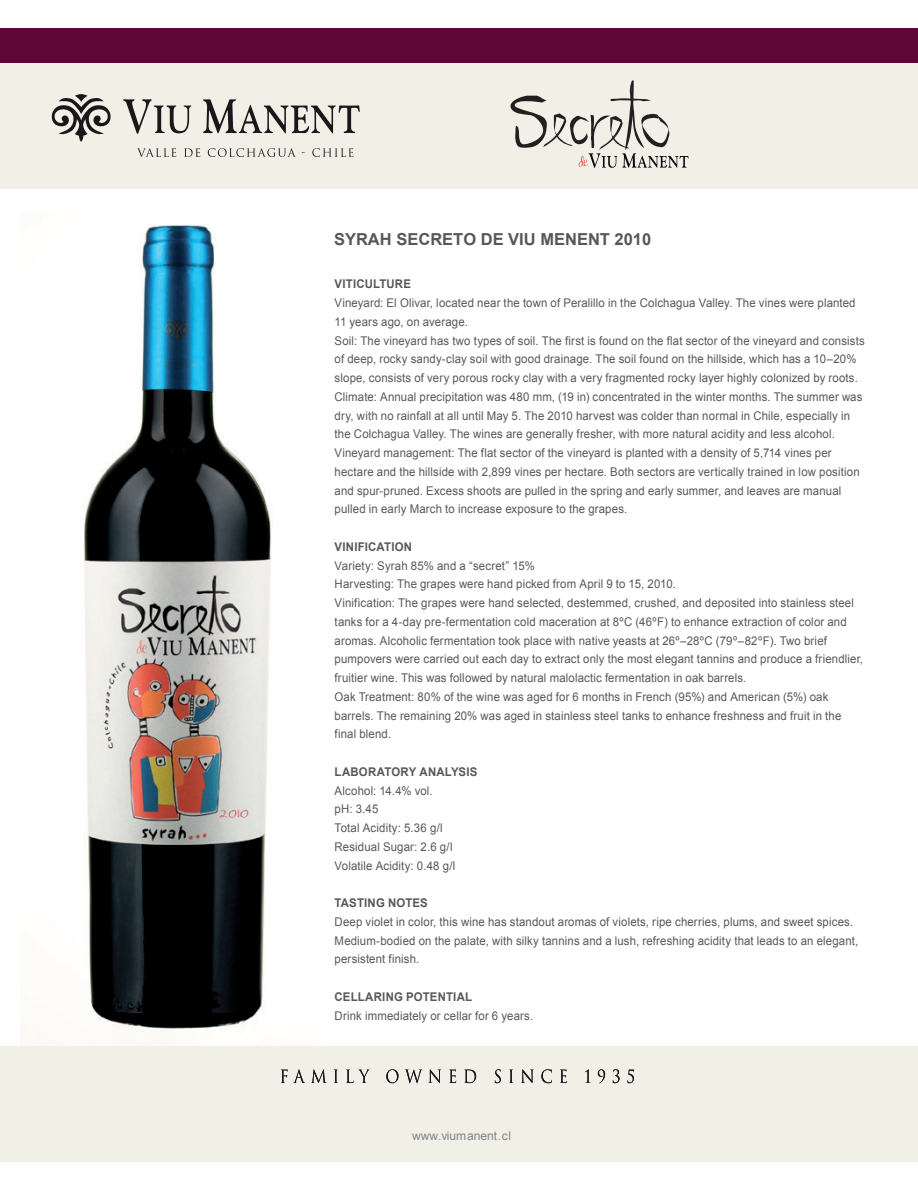
<style>
.page{position:relative;width:918px;height:1188px;background:#fff}
.page>*{position:absolute;margin:0;border:0;box-sizing:border-box;transform-origin:0 0}
.t1{font:700 16.5px "Arial";color:#54585d}
.t2{font:12px/18.8px "Arial";letter-spacing:.015em;color:#57585a;scale:.95 1}
.t3{font:700 12px "Arial";letter-spacing:.015em;color:#57585a;scale:.95 1}
.t4{font:12px "Arial";color:#81838b}
</style>
<div class="page">
<img style="left:21px;top:224px;width:252px;height:822px">
<div style="left:0;top:28px;width:918px;height:36px;background:#5f0636"></div>
<div style="left:0;top:64px;width:918px;height:125px;background:#f0f0e6"></div>
<div style="left:0;top:1046px;width:918px;height:115px;background:#f0f0e6"></div>
<svg style="left:51px;top:94px;width:60px;height:48px"></svg>
<svg style="left:123px;top:99px;width:68px;height:35px"></svg>
<svg style="left:203px;top:99px;width:157px;height:34px"></svg>
<svg style="left:137px;top:148px;width:39px;height:9px"></svg>
<svg style="left:184px;top:148px;width:16px;height:9px"></svg>
<svg style="left:208px;top:148px;width:88px;height:9px"></svg>
<svg style="left:312px;top:148px;width:41px;height:9px"></svg>
<svg style="left:281px;top:1069px;width:24px;height:14px"></svg>
<svg style="left:311px;top:1069px;width:16px;height:14px"></svg>
<svg style="left:334px;top:1070px;width:4px;height:13px"></svg>
<svg style="left:346px;top:1070px;width:23px;height:13px"></svg>
<svg style="left:386px;top:1069px;width:12px;height:14px"></svg>
<svg style="left:405px;top:1070px;width:17px;height:13px"></svg>
<svg style="left:429px;top:1069px;width:12px;height:14px"></svg>
<svg style="left:449px;top:1069px;width:7px;height:14px"></svg>
<svg style="left:464px;top:1069px;width:12px;height:14px"></svg>
<svg style="left:495px;top:1069px;width:6px;height:14px"></svg>
<svg style="left:509px;top:1070px;width:4px;height:13px"></svg>
<svg style="left:521px;top:1069px;width:13px;height:14px"></svg>
<svg style="left:541px;top:1069px;width:11px;height:14px"></svg>
<svg style="left:560px;top:1069px;width:7px;height:14px"></svg>
<svg style="left:585px;top:1069px;width:5px;height:14px"></svg>
<svg style="left:598px;top:1069px;width:7px;height:14px"></svg>
<svg style="left:613px;top:1069px;width:7px;height:14px"></svg>
<svg style="left:628px;top:1070px;width:6px;height:13px"></svg>
<svg style="left:510px;top:80px;width:179px;height:88px"></svg>
<h1 class="t1" style="left:334px;top:228px;width:319px">SYRAH SECRETO DE VIU MENENT 2010</h1>
<p class="t3" style="left:335px;top:276px;width:82px">VITICULTURE</p>
<p class="t2" style="left:335px;top:294px;width:560px">Vineyard: El Olivar, located near the town of Peralillo in the Colchagua Valley. The vines were planted 11 years ago, on average.<br>Soil: The vineyard has two types of soil. The first is found on the flat sector of the vineyard and consists of deep, rocky sandy-clay soil with good drainage. The soil found on the hillside, which has a 10–20% slope, consists of very porous rocky clay with a very fragmented rocky layer highly colonized by roots.<br>Climate: Annual precipitation was 480 mm, (19 in) concentrated in the winter months. The summer was dry, with no rainfall at all until May 5. The 2010 harvest was colder than normal in Chile, especially in the Colchagua Valley. The wines are generally fresher, with more natural acidity and less alcohol.<br>Vineyard management: The flat sector of the vineyard is planted with a density of 5,714 vines per hectare and the hillside with 2,899 vines per hectare. Both sectors are vertically trained in low position and spur-pruned. Excess shoots are pulled in the spring and early summer, and leaves are manual pulled in early March to increase exposure to the grapes.</p>
<p class="t3" style="left:335px;top:539px;width:83px">VINIFICATION</p>
<p class="t2" style="left:335px;top:556px;width:558px">Variety: Syrah 85% and a “secret” 15%<br>Harvesting: The grapes were hand picked from April 9 to 15, 2010.<br>Vinification: The grapes were hand selected, destemmed, crushed, and deposited into stainless steel tanks for a 4-day pre-fermentation cold maceration at 8ºC (46ºF) to enhance extraction of color and aromas. Alcoholic fermentation took place with native yeasts at 26º–28ºC (79º–82ºF). Two brief pumpovers were carried out each day to extract only the most elegant tannins and produce a friendlier, fruitier wine. This was followed by natural malolactic fermentation in oak barrels.<br>Oak Treatment: 80% of the wine was aged for 6 months in French (95%) and American (5%) oak barrels. The remaining 20% was aged in stainless steel tanks to enhance freshness and fruit in the final blend.</p>
<p class="t3" style="left:335px;top:764px;width:152px">LABORATORY ANALYSIS</p>
<p class="t2" style="left:335px;top:781px;width:129px">Alcohol: 14.4% vol.<br>pH: 3.45<br>Total Acidity: 5.36 g/l<br>Residual Sugar: 2.6 g/l<br>Volatile Acidity: 0.48 g/l</p>
<p class="t3" style="left:335px;top:895px;width:100px">TASTING NOTES</p>
<p class="t2" style="left:335px;top:912px;width:553px">Deep violet in color, this wine has standout aromas of violets, ripe cherries, plums, and sweet spices.<br>Medium-bodied on the palate, with silky tannins and a lush, refreshing acidity that leads to an elegant, persistent finish.</p>
<p class="t3" style="left:335px;top:989px;width:146px">CELLARING POTENTIAL</p>
<p class="t2" style="left:335px;top:1006px;width:211px">Drink immediately or cellar for 6 years.</p>
<p class="t4" style="left:412px;top:1128px;width:101px">www.viumanent.cl</p>
</div>
